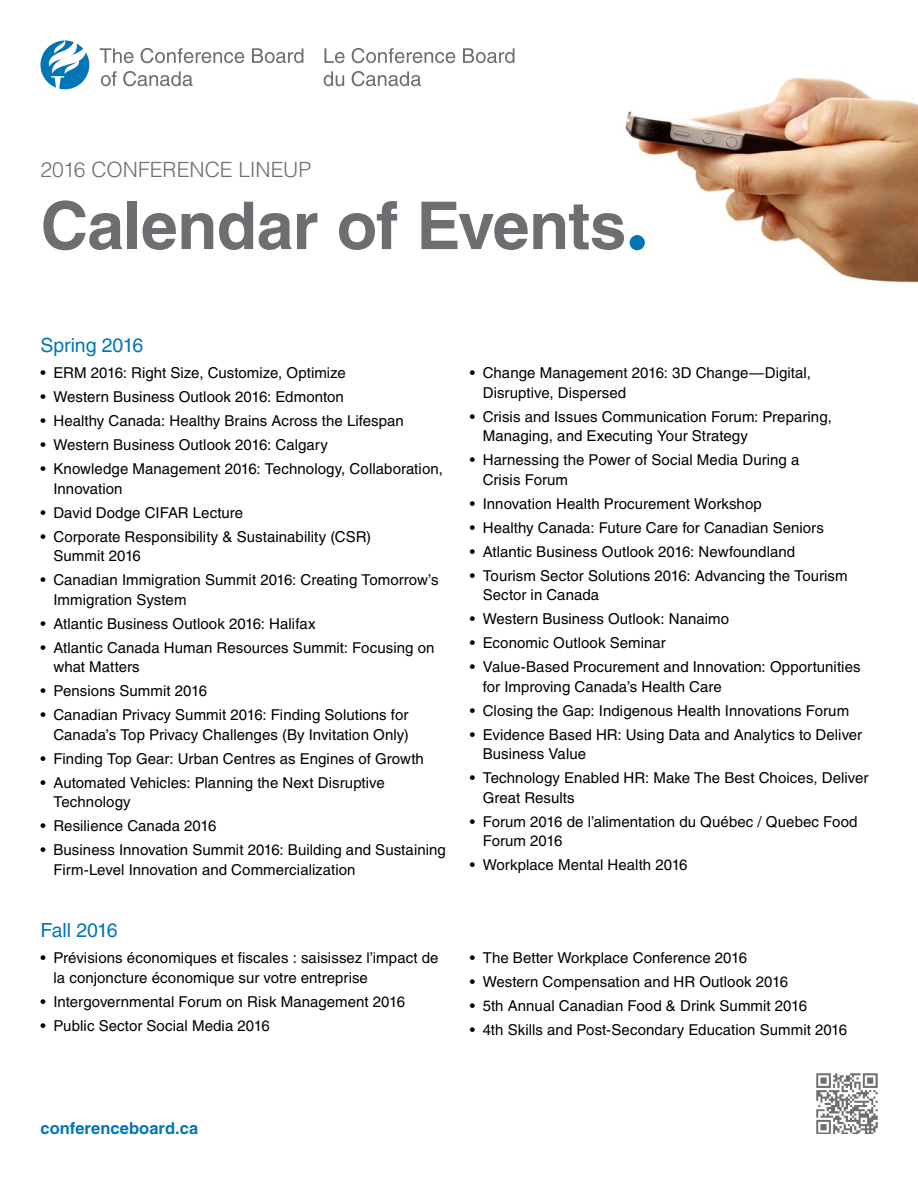
<style>
.page{position:relative;width:918px;height:1188px;background:#fff}
.page>*{position:absolute;margin:0;border:0;box-sizing:border-box;transform-origin:0 0}
.t1{font:700 66px "Helvetica LT Std";letter-spacing:-.01em;color:#6d6e71}
.t2{font:300 21px "Helvetica LT Std";letter-spacing:-.005em;color:#6d6e71}
.t3{font:19.5px "Helvetica LT Std";letter-spacing:-.01em;color:#0076b6}
.t4{font:700 16.5px "Helvetica LT Std";letter-spacing:.005em;color:#0076b6}
.t5{font:15px/19.5px "Helvetica LT Std";letter-spacing:.005em;color:#000}
.s1{font-family:"Times LT Std";font-size:90px;color:#0076b6}
</style>
<div class="page">
<svg style="left:41px;top:40px;width:48px;height:49px"></svg>
<svg style="left:100px;top:48px;width:34px;height:15px"></svg>
<svg style="left:141px;top:48px;width:103px;height:15px"></svg>
<svg style="left:252px;top:48px;width:51px;height:15px"></svg>
<svg style="left:101px;top:71px;width:16px;height:15px"></svg>
<svg style="left:123px;top:71px;width:70px;height:15px"></svg>
<svg style="left:324px;top:48px;width:21px;height:15px"></svg>
<svg style="left:352px;top:48px;width:103px;height:15px"></svg>
<svg style="left:463px;top:48px;width:51px;height:15px"></svg>
<svg style="left:324px;top:71px;width:20px;height:15px"></svg>
<svg style="left:352px;top:71px;width:69px;height:15px"></svg>
<img style="left:817px;top:1073px;width:61px;height:61px">
<img style="left:625px;top:77px;width:293px;height:206px">
<h2 class="t2" style="left:40px;top:157px;width:272px">2016 CONFERENCE LINEUP</h2>
<h1 class="t1" style="left:40px;top:186px;width:609px">Calendar of Events<span class="s1">.</span></h1>
<h3 class="t3" style="left:40px;top:334px;width:104px">Spring 2016</h3>
<p class="t5" style="left:40px;top:363px;width:307px">• ERM 2016: Right Size, Customize, Optimize</p>
<p class="t5" style="left:40px;top:387px;width:305px">• Western Business Outlook 2016: Edmonton</p>
<p class="t5" style="left:40px;top:411px;width:365px">• Healthy Canada: Healthy Brains Across the Lifespan</p>
<p class="t5" style="left:40px;top:435px;width:289px">• Western Business Outlook 2016: Calgary</p>
<p class="t5" style="left:53px;top:459px;width:391px;text-indent:-13px">• Knowledge Management 2016: Technology, Collaboration,<br>Innovation</p>
<p class="t5" style="left:40px;top:503px;width:204px">• David Dodge CIFAR Lecture</p>
<p class="t5" style="left:53px;top:527px;width:319px;text-indent:-13px">• Corporate Responsibility &amp; Sustainability (CSR)<br>Summit 2016</p>
<p class="t5" style="left:53px;top:570px;width:387px;text-indent:-13px">• Canadian Immigration Summit 2016: Creating Tomorrow’s<br>Immigration System</p>
<p class="t5" style="left:41px;top:614px;width:277px">• Atlantic Business Outlook 2016: Halifax</p>
<p class="t5" style="left:53px;top:638px;width:383px;text-indent:-13px">• Atlantic Canada Human Resources Summit: Focusing on what Matters</p>
<p class="t5" style="left:41px;top:681px;width:168px">• Pensions Summit 2016</p>
<p class="t5" style="left:41px;top:705px;width:370px;text-align:right">• Canadian Privacy Summit 2016: Finding Solutions for<br>Canada’s Top Privacy Challenges (By Invitation Only)</p>
<p class="t5" style="left:41px;top:749px;width:385px">• Finding Top Gear: Urban Centres as Engines of Growth</p>
<p class="t5" style="left:53px;top:773px;width:333px;text-indent:-13px">• Automated Vehicles: Planning the Next Disruptive<br>Technology</p>
<p class="t5" style="left:41px;top:816px;width:178px">• Resilience Canada 2016</p>
<p class="t5" style="left:53px;top:840px;width:394px;text-indent:-13px">• Business Innovation Summit 2016: Building and Sustaining<br>Firm-Level Innovation and Commercialization</p>
<h3 class="t3" style="left:40px;top:919px;width:79px">Fall 2016</h3>
<p class="t5" style="left:53px;top:948px;width:387px;text-indent:-13px">• Prévisions économiques et fiscales : saisissez l’impact de la conjoncture économique sur votre entreprise</p>
<p class="t5" style="left:40px;top:992px;width:366px">• Intergovernmental Forum on Risk Management 2016</p>
<p class="t5" style="left:40px;top:1016px;width:231px">• Public Sector Social Media 2016</p>
<p class="t5" style="left:483px;top:363px;width:330px;text-indent:-13px">• Change Management 2016: 3D Change—Digital,<br>Disruptive, Dispersed</p>
<p class="t5" style="left:483px;top:407px;width:351px;text-indent:-13px">• Crisis and Issues Communication Forum: Preparing,<br>Managing, and Executing Your Strategy</p>
<p class="t5" style="left:483px;top:450px;width:318px;text-indent:-13px">• Harnessing the Power of Social Media During a<br>Crisis Forum</p>
<p class="t5" style="left:470px;top:494px;width:294px">• Innovation Health Procurement Workshop</p>
<p class="t5" style="left:470px;top:518px;width:356px">• Healthy Canada: Future Care for Canadian Seniors</p>
<p class="t5" style="left:470px;top:542px;width:327px">• Atlantic Business Outlook 2016: Newfoundland</p>
<p class="t5" style="left:483px;top:566px;width:366px;text-indent:-13px">• Tourism Sector Solutions 2016: Advancing the Tourism<br>Sector in Canada</p>
<p class="t5" style="left:470px;top:609px;width:261px">• Western Business Outlook: Nanaimo</p>
<p class="t5" style="left:470px;top:633px;width:197px">• Economic Outlook Seminar</p>
<p class="t5" style="left:483px;top:657px;width:379px;text-indent:-13px">• Value-Based Procurement and Innovation: Opportunities for Improving Canada’s Health Care</p>
<p class="t5" style="left:470px;top:701px;width:381px">• Closing the Gap: Indigenous Health Innovations Forum</p>
<p class="t5" style="left:483px;top:725px;width:381px;text-indent:-13px">• Evidence Based HR: Using Data and Analytics to Deliver<br>Business Value</p>
<p class="t5" style="left:483px;top:768px;width:387px;text-indent:-13px">• Technology Enabled HR: Make The Best Choices, Deliver<br>Great Results</p>
<p class="t5" style="left:483px;top:812px;width:376px;text-indent:-13px">• Forum 2016 de l’alimentation du Québec / Quebec Food<br>Forum 2016</p>
<p class="t5" style="left:470px;top:855px;width:219px">• Workplace Mental Health 2016</p>
<p class="t5" style="left:470px;top:948px;width:279px">• The Better Workplace Conference 2016</p>
<p class="t5" style="left:470px;top:972px;width:320px">• Western Compensation and HR Outlook 2016</p>
<p class="t5" style="left:470px;top:996px;width:339px">• 5th Annual Canadian Food &amp; Drink Summit 2016</p>
<p class="t5" style="left:470px;top:1020px;width:379px">• 4th Skills and Post-Secondary Education Summit 2016</p>
<p class="t4" style="left:40px;top:1118px;width:159px">conferenceboard.ca</p>
</div>
